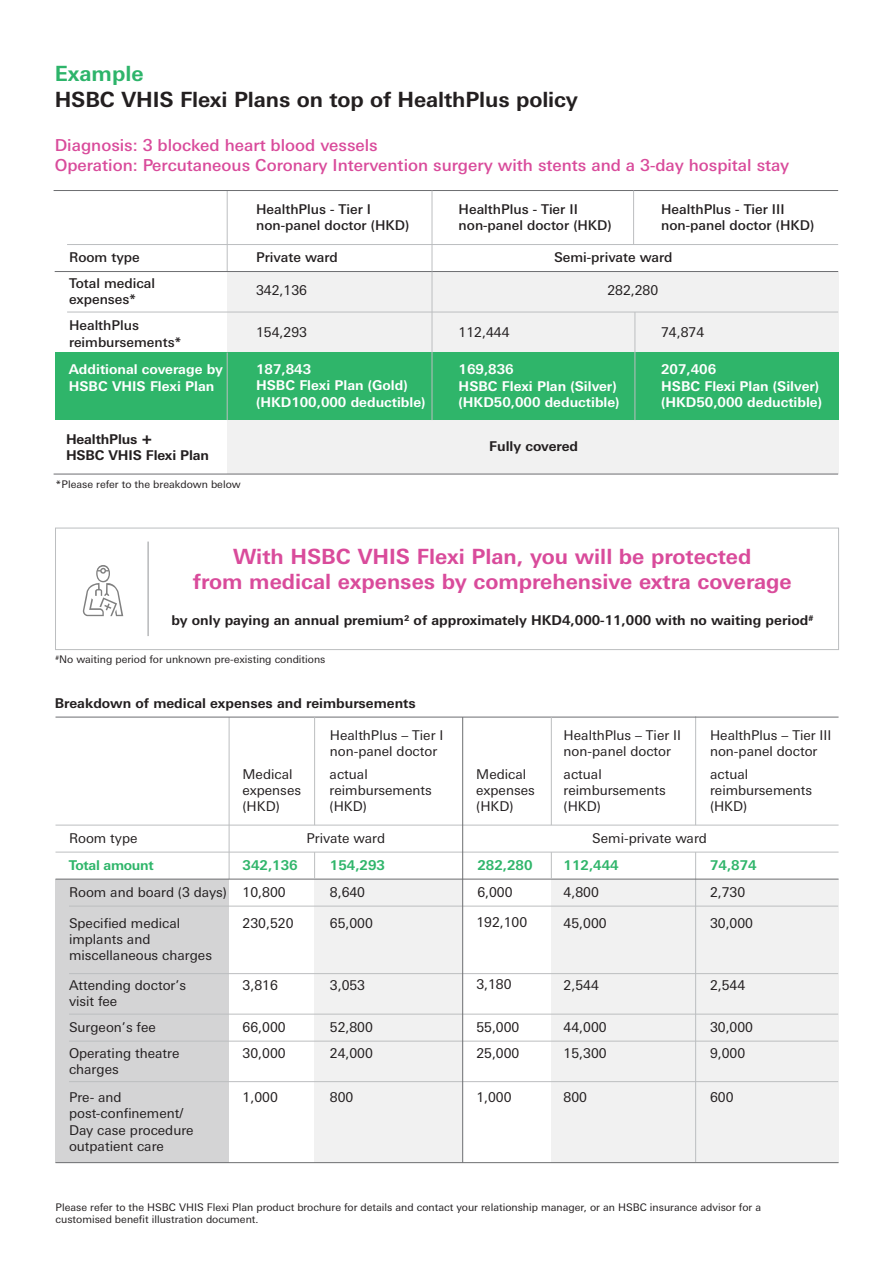
<style>
.page{position:relative;width:893px;height:1263px;background:#fff}
.page>*{position:absolute;margin:0;border:0;box-sizing:border-box;transform-origin:0 0}
.t1{font:700 21px/25.2px "Univers Nextfor HSBC";color:#d94b9b;text-align:center}
.t2{font:700 21px "Univers Nextfor HSBC";letter-spacing:-.005em;color:#231f20}
.t3{font:700 21px "Univers Nextfor HSBC";color:#2db46a}
.t4{font:500 16.5px/19.8px "Univers Nextfor HSBC";color:#d94b9b}
.t5{font:13.5px/16.2px "Univers Nextfor HSBC";color:#231f20}
.t6{font:500 13.5px/16.2px "Univers Nextfor HSBC";color:#231f20}
.t7{font:700 13.5px/16.2px "Univers Nextfor HSBC";color:#fff}
.t8{font:700 13.5px/16.2px "Univers Nextfor HSBC";color:#231f20}
.t9{font:700 13.5px "Univers Nextfor HSBC";color:#2fb56a}
.t10{font:700 13.5px "Univers Nextfor HSBC";letter-spacing:-.02em;color:#2fb56a}
.t11{font:10.5px/12.6px "Univers Nextfor HSBC";color:#231f20}
.s1{font-size:16.5px}
</style>
<div class="page">
<div style="left:227px;top:272px;width:611px;height:80px;background:#f1f1f1"></div>
<div style="left:227px;top:406px;width:611px;height:68px;background:#f1f1f1"></div>
<div style="left:55px;top:352px;width:783px;height:68px;background:#2fb56a"></div>
<hr style="left:227px;top:191px;width:1px;height:81px;background:#bcbec0">
<hr style="left:227px;top:353px;width:1px;height:67px;background:#bcbec0">
<hr style="left:432px;top:272px;width:1px;height:148px;background:#bcbec0">
<div style="left:55px;top:528px;width:784px;height:122px;border:1px solid #bcbec0"></div>
<hr style="left:54px;top:190px;width:784px;height:1px;background:#6d6e71">
<hr style="left:67px;top:312px;width:771px;height:1px;background:#bcbec0">
<hr style="left:55px;top:271px;width:783px;height:1px;background:#6d6e71">
<hr style="left:67px;top:244px;width:771px;height:1px;background:#bcbec0">
<hr style="left:54px;top:474px;width:784px;height:1px;background:#6d6e71">
<svg style="left:82px;top:565px;width:41px;height:51px"></svg>
<hr style="left:148px;top:542px;width:1px;height:94px;background:#939598">
<hr style="left:635px;top:312px;width:1px;height:108px;background:#bcbec0">
<div style="left:551px;top:879px;width:287px;height:284px;background:#f1f1f1"></div>
<div style="left:315px;top:879px;width:148px;height:284px;background:#f1f1f1"></div>
<hr style="left:55px;top:852px;width:783px;height:1px;background:#bcbec0">
<hr style="left:55px;top:825px;width:783px;height:1px;background:#bcbec0">
<hr style="left:695px;top:716px;width:1px;height:109px;background:#bcbec0">
<hr style="left:695px;top:852px;width:1px;height:310px;background:#bcbec0">
<hr style="left:229px;top:717px;width:1px;height:162px;background:#bcbec0">
<div style="left:55px;top:879px;width:174px;height:284px;background:#d4d4d5"></div>
<hr style="left:55px;top:717px;width:783px;height:1px;background:#6d6e71">
<hr style="left:55px;top:879px;width:783px;height:1px;background:#6d6e71">
<hr style="left:69px;top:906px;width:769px;height:1px;background:#bcbec0">
<hr style="left:69px;top:973px;width:769px;height:1px;background:#bcbec0">
<hr style="left:69px;top:1014px;width:769px;height:1px;background:#bcbec0">
<hr style="left:69px;top:1041px;width:769px;height:1px;background:#bcbec0">
<hr style="left:69px;top:1081px;width:769px;height:1px;background:#bcbec0">
<hr style="left:55px;top:1162px;width:783px;height:1px;background:#6d6e71">
<hr style="left:314px;top:717px;width:1px;height:108px;background:#bcbec0">
<svg style="left:314px;top:853px;width:1px;height:26px"></svg>
<hr style="left:462px;top:717px;width:1px;height:446px;background:#6d6e71">
<hr style="left:551px;top:717px;width:1px;height:108px;background:#bcbec0">
<svg style="left:551px;top:853px;width:1px;height:26px"></svg>
<hr style="left:432px;top:191px;width:1px;height:81px;background:#bcbec0">
<hr style="left:633px;top:191px;width:1px;height:54px;background:#bcbec0">
<h1 class="t3" style="left:55px;top:59px;width:90px">Example</h1>
<h1 class="t2" style="left:55px;top:84px;width:525px">HSBC VHIS Flexi Plans on top of HealthPlus policy</h1>
<p class="t4" style="left:55px;top:134px;width:736px">Diagnosis: 3 blocked heart blood vessels<br>Operation: Percutaneous Coronary Intervention surgery with stents and a 3-day hospital stay</p>
<p class="t6" style="left:256px;top:200px;width:155px">HealthPlus - Tier I non-panel doctor (HKD)</p>
<p class="t6" style="left:661px;top:200px;width:155px">HealthPlus - Tier III non-panel doctor (HKD)</p>
<p class="t6" style="left:459px;top:200px;width:155px">HealthPlus - Tier II non-panel doctor (HKD)</p>
<p class="t6" style="left:69px;top:249px;width:72px">Room type</p>
<p class="t6" style="left:256px;top:249px;width:83px">Private ward</p>
<p class="t6" style="left:554px;top:249px;width:120px">Semi-private ward</p>
<p class="t6" style="left:69px;top:274px;width:88px">Total medical expenses*</p>
<p class="t5" style="left:256px;top:281px;width:52px">342,136</p>
<p class="t5" style="left:607px;top:281px;width:52px">282,280</p>
<p class="t6" style="left:69px;top:317px;width:114px">HealthPlus reimbursements*</p>
<p class="t5" style="left:256px;top:323px;width:52px">154,293</p>
<p class="t5" style="left:459px;top:323px;width:52px">112,444</p>
<p class="t5" style="left:661px;top:323px;width:45px">74,874</p>
<p class="t7" style="left:69px;top:361px;width:156px">Additional coverage by<br>HSBC VHIS Flexi Plan</p>
<p class="t7" style="left:459px;top:361px;width:162px">169,836<br>HSBC Flexi Plan (Silver) (HKD50,000 deductible)</p>
<p class="t7" style="left:661px;top:361px;width:162px">207,406<br>HSBC Flexi Plan (Silver) (HKD50,000 deductible)</p>
<p class="t7" style="left:256px;top:360px;width:171px">187,843<br>HSBC Flexi Plan (Gold) (HKD100,000 deductible)</p>
<p class="t8" style="left:66px;top:431px;width:145px">HealthPlus <span class="s1">+<br></span>HSBC VHIS Flexi Plan</p>
<p class="t8" style="left:489px;top:438px;width:91px">Fully covered</p>
<p class="t11" style="left:56px;top:477px;width:187px">*Please refer to the breakdown below</p>
<h1 class="t1" style="left:193px;top:543px;width:600px">With HSBC VHIS Flexi Plan, you will be protected<br>from medical expenses by comprehensive extra coverage</h1>
<p class="t8" style="left:171px;top:612px;width:643px">by only paying an annual premium2 of approximately HKD4,000-11,000 with no waiting period<sup>#</sup></p>
<p class="t11" style="left:56px;top:652px;width:271px"><sup>#</sup>No waiting period for unknown pre-existing conditions</p>
<p class="t8" style="left:55px;top:694px;width:363px">Breakdown of medical expenses and reimbursements</p>
<p class="t5" style="left:330px;top:726px;width:115px">HealthPlus – Tier I non-panel doctor</p>
<p class="t5" style="left:330px;top:765px;width:104px">actual reimbursements (HKD)</p>
<p class="t5" style="left:564px;top:765px;width:104px">actual reimbursements (HKD)</p>
<p class="t5" style="left:710px;top:765px;width:104px">actual reimbursements (HKD)</p>
<p class="t5" style="left:564px;top:726px;width:119px">HealthPlus – Tier II non-panel doctor</p>
<p class="t5" style="left:710px;top:726px;width:123px">HealthPlus – Tier III non-panel doctor</p>
<p class="t5" style="left:243px;top:765px;width:60px">Medical expenses (HKD)</p>
<p class="t5" style="left:476px;top:765px;width:60px">Medical expenses (HKD)</p>
<p class="t5" style="left:69px;top:829px;width:70px">Room type</p>
<p class="t5" style="left:307px;top:829px;width:80px">Private ward</p>
<p class="t5" style="left:592px;top:829px;width:116px">Semi-private ward</p>
<p class="t10" style="left:69px;top:855px;width:86px">Total amount</p>
<p class="t9" style="left:243px;top:855px;width:57px">342,136</p>
<p class="t9" style="left:330px;top:855px;width:57px">154,293</p>
<p class="t9" style="left:477px;top:855px;width:57px">282,280</p>
<p class="t9" style="left:564px;top:855px;width:57px">112,444</p>
<p class="t9" style="left:710px;top:855px;width:48px">74,874</p>
<p class="t5" style="left:69px;top:883px;width:159px">Room and board (3 days)</p>
<p class="t5" style="left:69px;top:914px;width:145px">Specified medical implants and miscellaneous charges</p>
<p class="t5" style="left:69px;top:976px;width:119px">Attending doctor’s visit fee</p>
<p class="t5" style="left:69px;top:1018px;width:88px">Surgeon’s fee</p>
<p class="t5" style="left:69px;top:1044px;width:112px">Operating theatre charges</p>
<p class="t5" style="left:69px;top:1088px;width:126px">Pre- and post-confinement/<br>Day case procedure outpatient care</p>
<p class="t5" style="left:243px;top:883px;width:45px">10,800</p>
<p class="t5" style="left:243px;top:914px;width:52px">230,520</p>
<p class="t5" style="left:243px;top:976px;width:37px">3,816</p>
<p class="t5" style="left:243px;top:1018px;width:45px">66,000</p>
<p class="t5" style="left:243px;top:1044px;width:45px">30,000</p>
<p class="t5" style="left:243px;top:1088px;width:37px">1,000</p>
<p class="t5" style="left:330px;top:883px;width:37px">8,640</p>
<p class="t5" style="left:330px;top:914px;width:45px">65,000</p>
<p class="t5" style="left:330px;top:976px;width:37px">3,053</p>
<p class="t5" style="left:330px;top:1018px;width:45px">52,800</p>
<p class="t5" style="left:330px;top:1044px;width:45px">24,000</p>
<p class="t5" style="left:330px;top:1088px;width:25px">800</p>
<p class="t5" style="left:477px;top:883px;width:37px">6,000</p>
<p class="t5" style="left:564px;top:883px;width:37px">4,800</p>
<p class="t5" style="left:710px;top:883px;width:37px">2,730</p>
<p class="t5" style="left:476px;top:914px;width:52px">192,100</p>
<p class="t5" style="left:564px;top:914px;width:45px">45,000</p>
<p class="t5" style="left:710px;top:914px;width:45px">30,000</p>
<p class="t5" style="left:476px;top:975px;width:37px">3,180</p>
<p class="t5" style="left:476px;top:1018px;width:45px">55,000</p>
<p class="t5" style="left:564px;top:976px;width:37px">2,544</p>
<p class="t5" style="left:564px;top:1018px;width:45px">44,000</p>
<p class="t5" style="left:710px;top:976px;width:37px">2,544</p>
<p class="t5" style="left:710px;top:1018px;width:45px">30,000</p>
<p class="t5" style="left:476px;top:1044px;width:45px">25,000</p>
<p class="t5" style="left:476px;top:1088px;width:37px">1,000</p>
<p class="t5" style="left:564px;top:1044px;width:45px">15,300</p>
<p class="t5" style="left:564px;top:1088px;width:25px">800</p>
<p class="t5" style="left:710px;top:1044px;width:37px">9,000</p>
<p class="t5" style="left:710px;top:1088px;width:25px">600</p>
<p class="t11" style="left:56px;top:1200px;width:707px">Please refer to the HSBC VHIS Flexi Plan product brochure for details and contact your relationship manager, or an HSBC insurance advisor for a customised benefit illustration document.</p>
</div>
